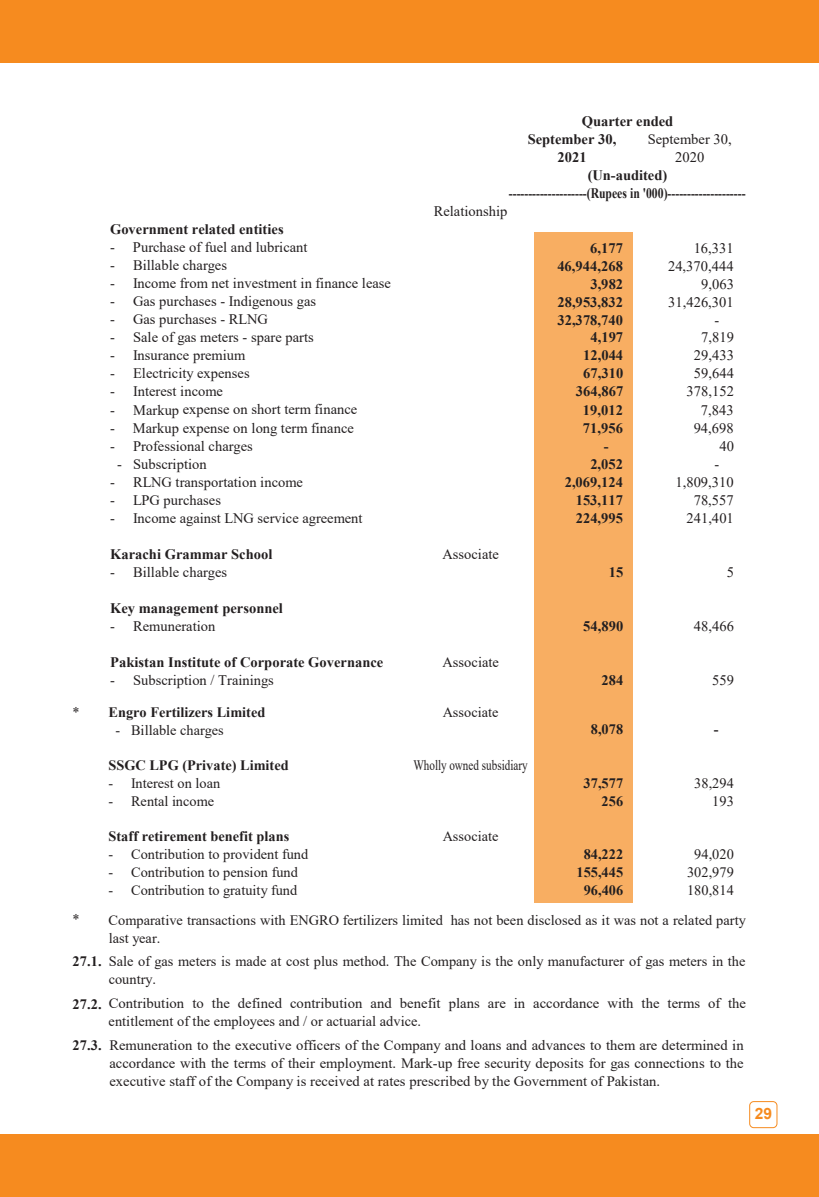
<style>
.page{position:relative;width:819px;height:1197px;background:#fff}
.page>*{position:absolute;margin:0;border:0;box-sizing:border-box;transform-origin:0 0}
.t1{font:700 15.58px "Arial";color:#f68b1f}
.t2{font:14.53px "Times New Roman";letter-spacing:.005em;color:#231f20}
.t3{font:700 14.53px/18px "Times New Roman";letter-spacing:.005em;color:#231f20;text-align:center}
.t4{font:14.35px/18.2px "Times New Roman";letter-spacing:.005em;color:#231f20}
.t5{font:700 14.35px "Times New Roman";color:#231f20}
.t6{font:14.35px "Times New Roman";letter-spacing:.005em;color:#231f20;scale:.77 1}
.s1{font-weight:400}
</style>
<div class="page">
<div style="left:0;top:1134px;width:819px;height:63px;background:#f68b1f"></div>
<div style="left:0;top:0;width:819px;height:63px;background:#f68b1f"></div>
<div style="left:749px;top:1101px;width:28px;height:27px;border:1px solid #f68b1f;border-radius:4px"></div>
<div style="left:534px;top:232px;width:98px;height:670px;background:#f8ae62"></div>
<p class="t3" style="left:582px;top:112px;width:93px">Quarter ended</p>
<p class="t3" style="left:528px;top:130px;width:90px">September 30,</p>
<p class="t2" style="left:648px;top:129px;width:85px">September 30,</p>
<p class="t3" style="left:557px;top:148px;width:31px">2021</p>
<p class="t2" style="left:675px;top:147px;width:31px">2020</p>
<p class="t3" style="left:509px;top:166px;width:238px">(Un-audited)<br>--------------------(Rupees in '000)--------------------</p>
<p class="t2" style="left:434px;top:201px;width:75px">Relationship</p>
<p class="t3" style="left:110px;top:220px;width:175px">Government related entities</p>
<p class="t2" style="left:110px;top:237px;width:199px">- Purchase of fuel and lubricant</p>
<p class="t3" style="left:590px;top:239px;width:34px">6,177</p>
<p class="t2" style="left:694px;top:238px;width:42px">16,331</p>
<p class="t2" style="left:110px;top:255px;width:118px">- Billable charges</p>
<p class="t3" style="left:557px;top:257px;width:67px">46,944,268</p>
<p class="t2" style="left:668px;top:256px;width:67px">24,370,444</p>
<p class="t2" style="left:110px;top:273px;width:282px">- Income from net investment in finance lease</p>
<p class="t3" style="left:590px;top:275px;width:34px">3,982</p>
<p class="t2" style="left:701px;top:274px;width:34px">9,063</p>
<p class="t2" style="left:110px;top:291px;width:207px">- Gas purchases - Indigenous gas</p>
<p class="t3" style="left:557px;top:293px;width:67px">28,953,832</p>
<p class="t2" style="left:668px;top:292px;width:67px">31,426,301</p>
<p class="t2" style="left:110px;top:309px;width:159px">- Gas purchases - RLNG</p>
<p class="t3" style="left:557px;top:311px;width:67px">32,378,740</p>
<p class="t2" style="left:715px;top:310px;width:6px">-</p>
<p class="t2" style="left:110px;top:327px;width:205px">- Sale of gas meters - spare parts</p>
<p class="t3" style="left:590px;top:328px;width:34px">4,197</p>
<p class="t2" style="left:701px;top:327px;width:34px">7,819</p>
<p class="t2" style="left:110px;top:345px;width:137px">- Insurance premium</p>
<p class="t3" style="left:583px;top:346px;width:42px">12,044</p>
<p class="t2" style="left:694px;top:345px;width:42px">29,433</p>
<p class="t2" style="left:110px;top:363px;width:141px">- Electricity expenses</p>
<p class="t3" style="left:583px;top:364px;width:42px">67,310</p>
<p class="t2" style="left:694px;top:363px;width:42px">59,644</p>
<p class="t2" style="left:110px;top:381px;width:114px">- Interest income</p>
<p class="t3" style="left:576px;top:382px;width:49px">364,867</p>
<p class="t2" style="left:687px;top:381px;width:49px">378,152</p>
<p class="t2" style="left:110px;top:399px;width:249px">- Markup expense on short term finance</p>
<p class="t3" style="left:583px;top:401px;width:42px">19,012</p>
<p class="t2" style="left:701px;top:400px;width:34px">7,843</p>
<p class="t2" style="left:110px;top:417px;width:245px">- Markup expense on long term finance</p>
<p class="t3" style="left:583px;top:419px;width:42px">71,956</p>
<p class="t2" style="left:694px;top:418px;width:42px">94,698</p>
<p class="t2" style="left:110px;top:435px;width:144px">- Professional charges</p>
<p class="t3" style="left:604px;top:437px;width:6px">-</p>
<p class="t2" style="left:719px;top:436px;width:16px">40</p>
<p class="t2" style="left:117px;top:453px;width:91px">- Subscription</p>
<p class="t3" style="left:590px;top:455px;width:34px">2,052</p>
<p class="t2" style="left:715px;top:454px;width:6px">-</p>
<p class="t2" style="left:110px;top:472px;width:194px">- RLNG transportation income</p>
<p class="t3" style="left:565px;top:472px;width:60px">2,069,124</p>
<p class="t2" style="left:675px;top:472px;width:60px">1,809,310</p>
<p class="t2" style="left:110px;top:490px;width:112px">- LPG purchases</p>
<p class="t3" style="left:576px;top:490px;width:49px">153,117</p>
<p class="t2" style="left:694px;top:490px;width:42px">78,557</p>
<p class="t2" style="left:110px;top:508px;width:254px">- Income against LNG service agreement</p>
<p class="t3" style="left:576px;top:508px;width:49px">224,995</p>
<p class="t2" style="left:686px;top:508px;width:49px">241,401</p>
<p class="t3" style="left:110px;top:544px;width:164px">Karachi Grammar School</p>
<p class="t2" style="left:442px;top:544px;width:58px">Associate</p>
<p class="t2" style="left:110px;top:562px;width:118px">- Billable charges</p>
<p class="t3" style="left:609px;top:562px;width:16px">15</p>
<p class="t2" style="left:727px;top:562px;width:9px">5</p>
<p class="t3" style="left:110px;top:599px;width:174px">Key management personnel</p>
<p class="t2" style="left:110px;top:616px;width:107px">- Remuneration</p>
<p class="t3" style="left:583px;top:617px;width:42px">54,890</p>
<p class="t2" style="left:694px;top:616px;width:42px">48,466</p>
<p class="t3" style="left:110px;top:653px;width:275px">Pakistan Institute of Corporate Governance</p>
<p class="t2" style="left:442px;top:652px;width:58px">Associate</p>
<p class="t2" style="left:110px;top:670px;width:165px">- Subscription / Trainings</p>
<p class="t3" style="left:601px;top:671px;width:23px">284</p>
<p class="t2" style="left:712px;top:670px;width:23px">559</p>
<p class="t5" style="left:73px;top:702px;width:194px"><span class="s1">*</span> Engro Fertilizers Limited</p>
<p class="t4" style="left:443px;top:702px;width:57px">Associate</p>
<p class="t4" style="left:115px;top:720px;width:110px">- Billable charges</p>
<p class="t5" style="left:591px;top:719px;width:34px">8,078</p>
<p class="t5" style="left:714px;top:719px;width:6px">-</p>
<p class="t5" style="left:109px;top:755px;width:182px">SSGC LPG (Private) Limited</p>
<p class="t6" style="left:413px;top:755px;width:150px">Wholly owned subsidiary</p>
<p class="t4" style="left:109px;top:774px;width:113px">- Interest on loan</p>
<p class="t5" style="left:584px;top:773px;width:41px">37,577</p>
<p class="t4" style="left:694px;top:774px;width:41px">38,294</p>
<p class="t4" style="left:109px;top:791px;width:107px">- Rental income</p>
<p class="t5" style="left:602px;top:791px;width:23px">256</p>
<p class="t4" style="left:712px;top:791px;width:23px">193</p>
<p class="t5" style="left:109px;top:826px;width:182px">Staff retirement benefit plans</p>
<p class="t4" style="left:443px;top:827px;width:57px">Associate</p>
<p class="t4" style="left:109px;top:845px;width:201px">- Contribution to provident fund</p>
<p class="t5" style="left:584px;top:844px;width:41px">84,222</p>
<p class="t4" style="left:694px;top:845px;width:41px">94,020</p>
<p class="t4" style="left:109px;top:863px;width:191px">- Contribution to pension fund</p>
<p class="t5" style="left:576px;top:862px;width:48px">155,445</p>
<p class="t4" style="left:687px;top:863px;width:48px">302,979</p>
<p class="t4" style="left:109px;top:881px;width:190px">- Contribution to gratuity fund</p>
<p class="t5" style="left:584px;top:880px;width:41px">96,406</p>
<p class="t4" style="left:687px;top:881px;width:48px">180,814</p>
<p class="t4" style="left:73px;top:910px;width:9px">*</p>
<p class="t5" style="left:73px;top:951px;width:30px">27.1.</p>
<p class="t5" style="left:73px;top:994px;width:30px">27.2.</p>
<p class="t5" style="left:73px;top:1035px;width:30px">27.3.</p>
<p class="t4" style="left:109px;top:911px;width:639px">Comparative transactions with ENGRO fertilizers limited has not been disclosed as it was not a related party last year.</p>
<p class="t4" style="left:109px;top:952px;width:638px">Sale of gas meters is made at cost plus method. The Company is the only manufacturer of gas meters in the country.</p>
<p class="t4" style="left:109px;top:994px;width:639px">Contribution to the defined contribution and benefit plans are in accordance with the terms of the entitlement of the employees and / or actuarial advice.</p>
<p class="t4" style="left:109px;top:1036px;width:636px;text-align:justify">Remuneration to the executive officers of the Company and loans and advances to them are determined in accordance with the terms of their employment. Mark-up free security deposits for gas connections to the executive staff of the Company is received at rates prescribed by the Government of Pakistan.</p>
<p class="t1" style="left:755px;top:1103px;width:19px">29</p>
</div>
